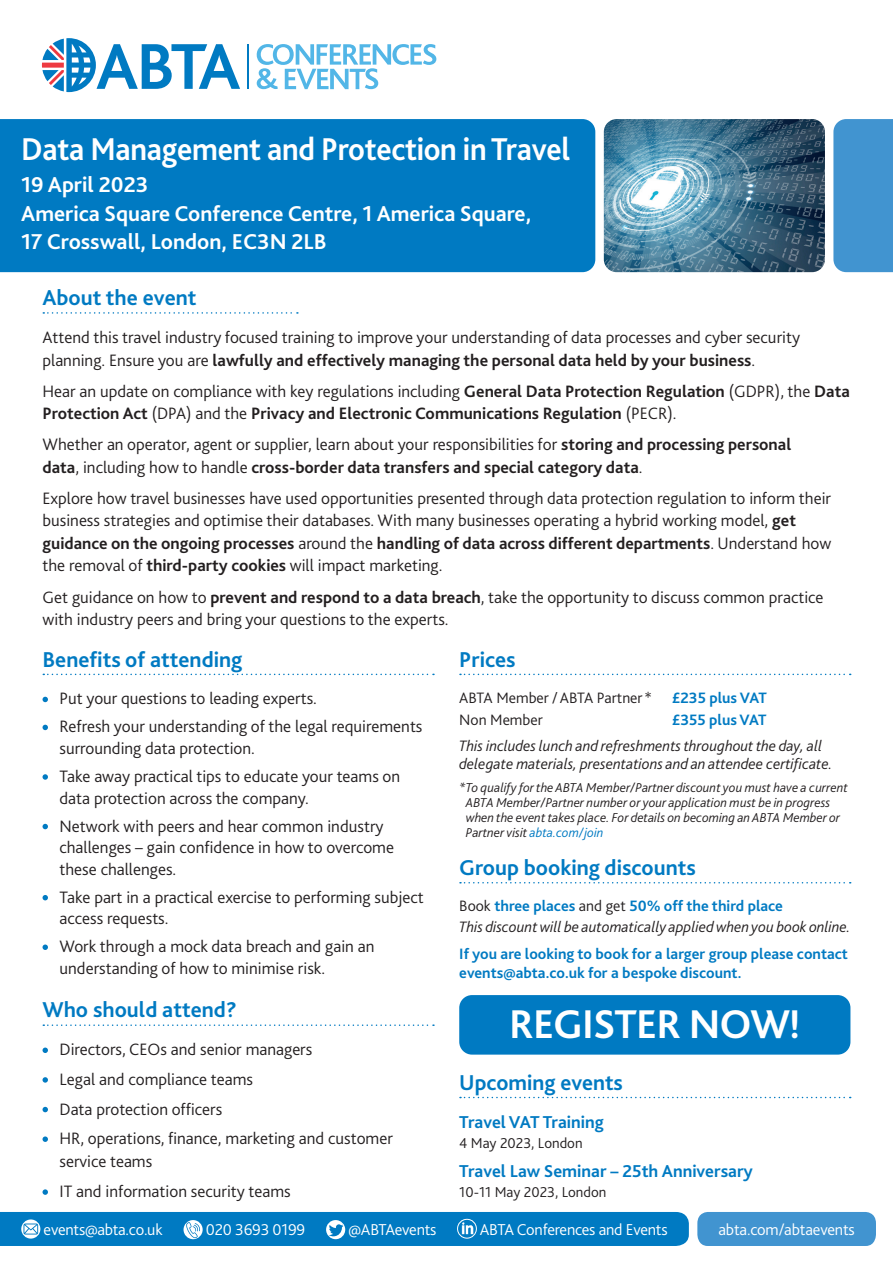
<style>
.page{position:relative;width:893px;height:1263px;background:#fff}
.page>*{position:absolute;margin:0;border:0;box-sizing:border-box;transform-origin:0 0}
.t1{font:700 42px "Bliss 2";letter-spacing:-.02em;color:#fff}
.t2{font:700 33px "Bliss 2";letter-spacing:-.01em;color:#fff;scale:.94 1}
.t3{font:700 22.5px "Bliss 2";color:#007ac2}
.t4{font:700 22.5px/28.5px "Bliss 2";color:#fff}
.t5{font:700 18px "Bliss 2";color:#007ac2}
.t6{font:300 17.25px/22.5px "Bliss 2";color:#231f20}
.t7{font:700 17.25px/22.5px "Bliss 2";color:#231f20}
.t8{font:300 16.5px "Bliss 2";letter-spacing:-.015em;color:#fff}
.t9{font:italic 300 15.75px/18px "Bliss 2";color:#231f20}
.t10{font:700 15.75px/19.5px "Bliss 2";color:#007ac2}
.t11{font:300 15.75px "Bliss 2";color:#231f20}
.t12{font:300 15px "Bliss 2";color:#231f20}
.t13{font:italic 300 13.5px/15px "Bliss 2";color:#231f20}
.s1{font-weight:700}
.s2{font-weight:300}
.s3{color:#007ac2}
.s4{font-style:normal}
.s5{font-weight:700;font-style:normal;color:#007ac2}
</style>
<div class="page">
<svg style="left:43px;top:312px;width:255px;height:2px"></svg>
<svg style="left:43px;top:697px;width:5px;height:5px"></svg>
<svg style="left:43px;top:725px;width:5px;height:5px"></svg>
<svg style="left:43px;top:774px;width:5px;height:6px"></svg>
<svg style="left:43px;top:824px;width:5px;height:5px"></svg>
<svg style="left:43px;top:895px;width:5px;height:5px"></svg>
<svg style="left:43px;top:944px;width:5px;height:6px"></svg>
<svg style="left:43px;top:674px;width:391px;height:1px"></svg>
<svg style="left:43px;top:1024px;width:391px;height:2px"></svg>
<svg style="left:460px;top:674px;width:391px;height:1px"></svg>
<svg style="left:460px;top:882px;width:391px;height:1px"></svg>
<div style="left:459px;top:995px;width:391px;height:59px;background:#007ac2;border-radius:13px"></div>
<div style="left:697px;top:1212px;width:179px;height:34px;background:#4194d0"></div>
<div style="left:0;top:1212px;width:689px;height:34px;background:#007ac2"></div>
<img style="left:457px;top:1219px;width:20px;height:19px;border-radius:10px">
<div style="left:457px;top:1219px;width:20px;height:19px;border:1px solid #fff;border-radius:50%"></div>
<svg style="left:460px;top:1097px;width:391px;height:1px"></svg>
<svg style="left:42px;top:38px;width:198px;height:54px"></svg>
<hr style="left:248px;top:44px;width:1px;height:45px;background:#007ac2">
<svg style="left:257px;top:44px;width:179px;height:45px"></svg>
<svg style="left:43px;top:1047px;width:5px;height:6px"></svg>
<svg style="left:43px;top:1077px;width:5px;height:6px"></svg>
<svg style="left:43px;top:1107px;width:5px;height:5px"></svg>
<svg style="left:43px;top:1136px;width:5px;height:6px"></svg>
<svg style="left:43px;top:1189px;width:5px;height:6px"></svg>
<div style="left:833px;top:119px;width:60px;height:153px;background:#4194d0"></div>
<div style="left:0;top:119px;width:595px;height:153px;background:#007ac2"></div>
<img style="left:604px;top:119px;width:221px;height:153px">
<h2 class="t2" style="left:21px;top:128px;width:585px">Data Management and Protection in Travel</h2>
<h3 class="t4" style="left:21px;top:170px;width:511px">19 April 2023<br>America Square Conference Centre, 1 America Square,<br>17 Crosswall, London, EC3N 2LB</h3>
<h3 class="t3" style="left:43px;top:284px;width:156px">About the event</h3>
<p class="t6" style="left:43px;top:326px;width:759px">Attend this travel industry focused training to improve your understanding of data processes and cyber security planning. Ensure you are <span class="s1">lawfully and effectively managing the personal data held by your business</span>.</p>
<p class="t7" style="left:43px;top:379px;width:809px"><span class="s2">Hear an update on compliance with key regulations including</span> General Data Protection Regulation <span class="s2">(GDPR), the</span> Data<br>Protection Act <span class="s2">(DPA) and the</span> Privacy and Electronic Communications Regulation <span class="s2">(PECR).</span></p>
<p class="t6" style="left:43px;top:433px;width:750px">Whether an operator, agent or supplier, learn about your responsibilities for <span class="s1">storing and processing personal data</span>, including how to handle <span class="s1">cross-border data transfers and special category data</span>.</p>
<p class="t6" style="left:43px;top:486px;width:790px">Explore how travel businesses have used opportunities presented through data protection regulation to inform their business strategies and optimise their databases. With many businesses operating a hybrid working model, <span class="s1">get guidance on the ongoing processes</span> around the <span class="s1">handling of data across different departments</span>. Understand how the removal of <span class="s1">third-party cookies</span> will impact marketing.</p>
<p class="t6" style="left:43px;top:585px;width:782px">Get guidance on how to <span class="s1">prevent and respond to a data breach</span>, take the opportunity to discuss common practice with industry peers and bring your questions to the experts.</p>
<h3 class="t3" style="left:43px;top:645px;width:202px">Benefits of attending</h3>
<p class="t6" style="left:60px;top:684px;width:364px;line-height:27.9px">Put your questions to leading experts.<br>Refresh your understanding of the legal requirements</p>
<p class="t6" style="left:60px;top:734px;width:342px;line-height:27.9px">surrounding data protection.<br>Take away practical tips to educate your teams on</p>
<p class="t6" style="left:60px;top:783px;width:326px;line-height:27.9px">data protection across the company.<br>Network with peers and hear common industry</p>
<p class="t6" style="left:60px;top:836px;width:336px;line-height:21.6px">challenges – gain confidence in how to overcome these challenges.</p>
<p class="t6" style="left:60px;top:886px;width:366px;line-height:21.6px">Take part in a practical exercise to performing subject access requests.</p>
<p class="t6" style="left:60px;top:935px;width:317px;line-height:21.6px">Work through a mock data breach and gain an understanding of how to minimise risk.</p>
<h3 class="t3" style="left:43px;top:996px;width:196px">Who should attend?</h3>
<p class="t6" style="left:60px;top:1034px;width:335px;line-height:29.7px">Directors, CEOs and senior managers<br>Legal and compliance teams<br>Data protection officers<br>HR, operations, finance, marketing and customer</p>
<p class="t6" style="left:60px;top:1146px;width:233px;line-height:29.7px">service teams<br>IT and information security teams</p>
<h3 class="t3" style="left:459px;top:645px;width:58px">Prices</h3>
<p class="t11" style="left:459px;top:688px;width:194px">ABTA Member / ABTA Partner *</p>
<p class="t10" style="left:672px;top:688px;width:96px">£235 plus VAT</p>
<p class="t11" style="left:459px;top:710px;width:85px">Non Member</p>
<p class="t10" style="left:672px;top:709px;width:96px">£355 plus VAT</p>
<p class="t9" style="left:459px;top:737px;width:375px">This includes lunch and refreshments throughout the day, all delegate materials, presentations and an attendee certificate.</p>
<p class="t13" style="left:466px;top:780px;width:384px;text-indent:-7px">*To qualify for the ABTA Member/Partner discount you must have a current ABTA Member/Partner number or your application must be in progress when the event takes place. For details on becoming an ABTA Member or Partner visit <span class="s3">abta.com/join</span></p>
<h3 class="t3" style="left:459px;top:853px;width:238px">Group booking discounts</h3>
<p class="t9" style="left:459px;top:896px;width:393px;line-height:20.1px"><span class="s4">Book</span> <span class="s5">three places</span> <span class="s4">and get</span> <span class="s5">50% off the third place<br></span>This discount will be automatically applied when you book online.</p>
<p class="t10" style="left:459px;top:943px;width:390px">If you are looking to book for a larger group please contact events@abta.co.uk for a bespoke discount.</p>
<h1 class="t1" style="left:509px;top:998px;width:293px">REGISTER NOW!</h1>
<h3 class="t3" style="left:459px;top:1068px;width:165px">Upcoming events</h3>
<p class="t5" style="left:459px;top:1111px;width:146px">Travel VAT Training</p>
<p class="t12" style="left:459px;top:1133px;width:125px">4 May 2023, London</p>
<p class="t5" style="left:459px;top:1160px;width:295px">Travel Law Seminar – 25th Anniversary</p>
<p class="t12" style="left:459px;top:1183px;width:149px">10-11 May 2023, London</p>
<p class="t8" style="left:44px;top:1219px;width:120px">events@abta.co.uk</p>
<p class="t8" style="left:718px;top:1219px;width:138px">abta.com/abtaevents</p>
<p class="t8" style="left:206px;top:1219px;width:101px">020 3693 0199</p>
<p class="t8" style="left:348px;top:1219px;width:90px">@ABTAevents</p>
<p class="t8" style="left:480px;top:1219px;width:189px">ABTA Conferences and Events</p>
</div>
